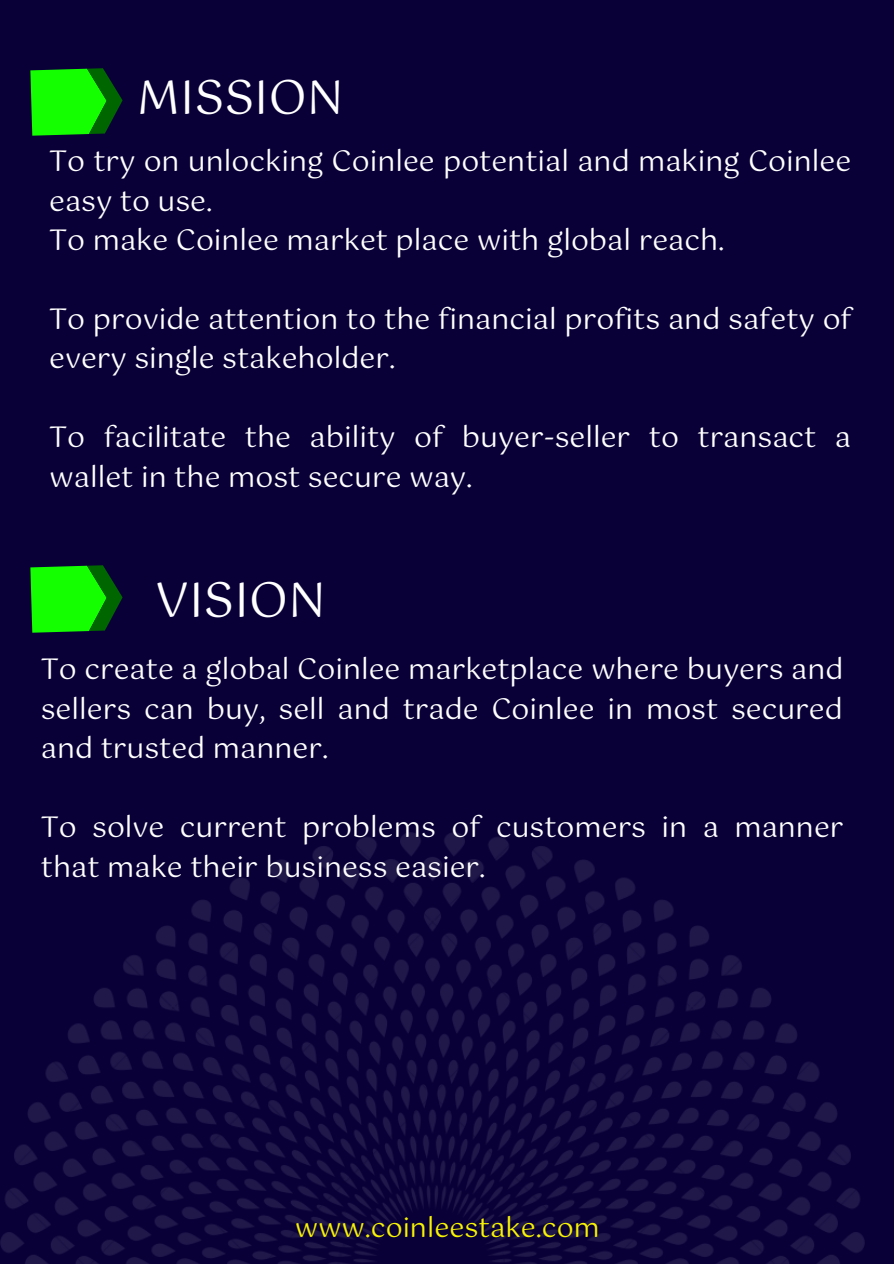
<style>
.page{position:relative;width:894px;height:1264px;background:#fff}
.page>*{position:absolute;margin:0;border:0;box-sizing:border-box;transform-origin:0 0}
.t1{font:48px "Gotu";color:#fff}
.t2{font:46.95px "Gotu";color:#fff}
.t3{font:28.5px/39.5px "Gotu";color:#fff}
.t4{font:27px "Gotu";color:#f8f400}
</style>
<div class="page">
<div style="left:0;top:0;width:893px;height:1263px;background:#090037"></div>
<img style="left:0;top:832px;width:864px;height:431px">
<svg style="left:30px;top:68px;width:93px;height:68px;background:#0ebe08"></svg>
<svg style="left:30px;top:565px;width:93px;height:67px;background:#0fc007"></svg>
<h2 class="t2" style="left:137px;top:70px;width:208px">MISSION</h2>
<p class="t3" style="left:49px;top:142px;width:803px">To try on unlocking Coinlee potential and making Coinlee easy to use.<br>To make Coinlee market place with global reach.</p>
<p class="t3" style="left:49px;top:299px;width:804px">To provide attention to the financial profits and safety of every single stakeholder.</p>
<p class="t3" style="left:49px;top:417px;width:803px">To facilitate the ability of buyer-seller to transact a wallet in the most secure way.</p>
<h1 class="t1" style="left:155px;top:572px;width:172px">VISION</h1>
<p class="t3" style="left:41px;top:650px;width:804px;text-align:justify">To create a global Coinlee marketplace where buyers and sellers can buy, sell and trade Coinlee in most secured and trusted manner.</p>
<p class="t3" style="left:41px;top:807px;width:804px">To solve current problems of customers in a manner that make their business easier.</p>
<p class="t4" style="left:295px;top:1211px;width:306px">www.coinleestake.com</p>
</div>
